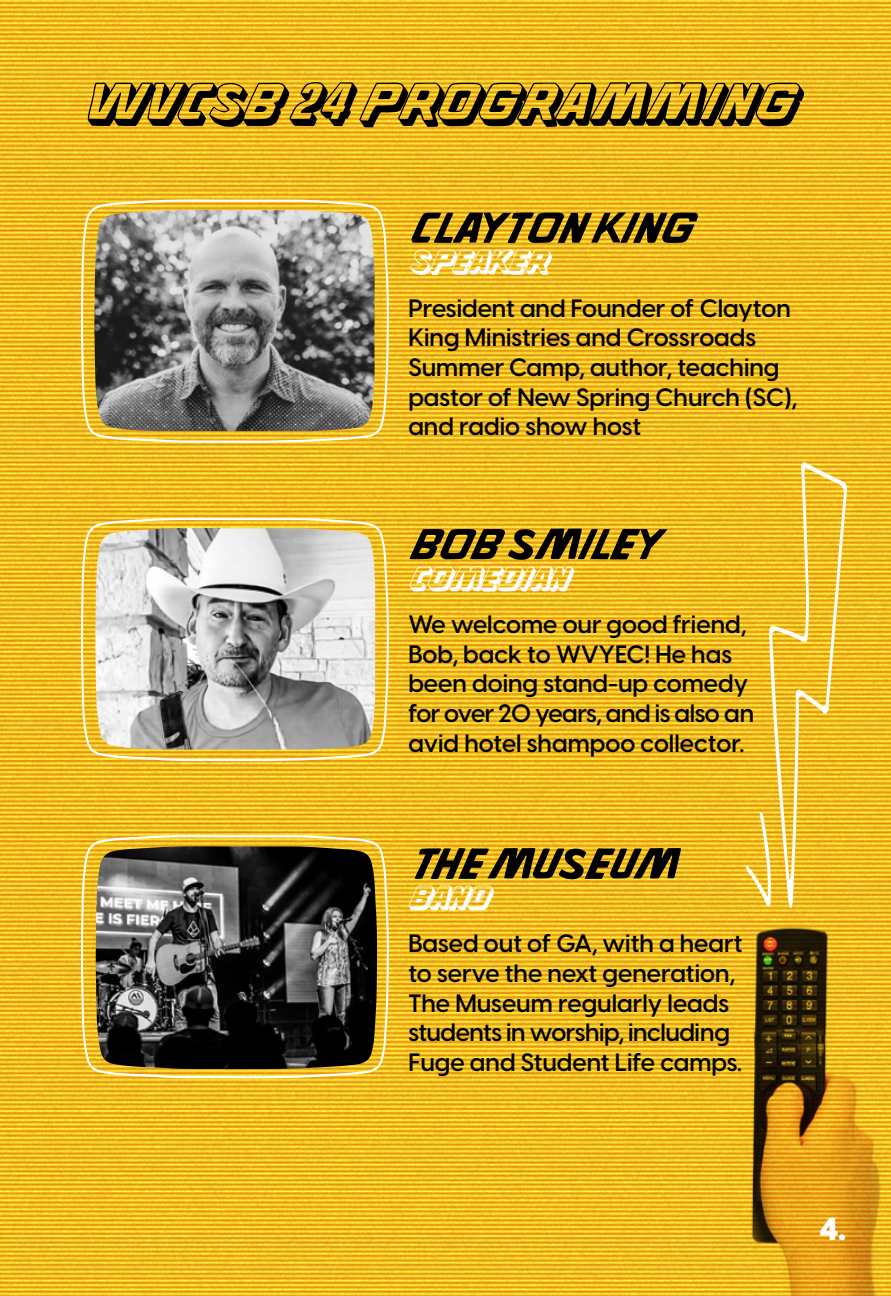
<style>
.page{position:relative;width:891px;height:1296px;background:#fff}
.page>*{position:absolute;margin:0;border:0;box-sizing:border-box;transform-origin:0 0}
.t1{font:63px "CA Kometo";letter-spacing:-.02em;color:#000}
.t2{font:54px "CA Kometo Fill";letter-spacing:-.08em;color:#000}
.t3{font:36px "CA Kometo";letter-spacing:-.03em;color:#fff}
.t4{font:800 31.5px "Visby CF";color:#fff}
.t5{font:600 24.75px/29.7px "Visby CF";color:#000}
</style>
<div class="page">
<img style="left:0;top:0;width:891px;height:1296px">
<img style="left:695px;top:907px;width:196px;height:389px">
<svg style="left:746px;top:461px;width:101px;height:447px;background:#f1c235"></svg>
<svg style="left:81px;top:199px;width:308px;height:244px;background:#f1c646"></svg>
<svg style="left:81px;top:518px;width:308px;height:243px;background:#f2c949"></svg>
<svg style="left:81px;top:835px;width:308px;height:243px;background:#f1c748"></svg>
<img style="left:94px;top:210px;width:281px;height:221px">
<img style="left:96px;top:846px;width:281px;height:223px">
<img style="left:95px;top:528px;width:280px;height:222px">
<p class="t1" style="left:82px;top:64px;width:714px">WVCSB 24 PROGRAMMING</p>
<p class="t2" style="left:408px;top:196px;width:288px">Clayton King</p>
<p class="t3" style="left:408px;top:239px;width:141px">SPEAKER</p>
<p class="t5" style="left:408px;top:291px;width:391px">President and Founder of Clayton<br>King Ministries and Crossroads<br>Summer Camp, author, teaching pastor of New Spring Church (SC), and radio show host</p>
<p class="t2" style="left:408px;top:513px;width:255px">Bob Smiley</p>
<p class="t3" style="left:408px;top:555px;width:162px">COMEDIAN</p>
<p class="t5" style="left:408px;top:608px;width:347px">We welcome our good friend,<br>Bob, back to WVYEC! He has been doing stand-up comedy for over 20 years, and is also an avid hotel shampoo collector.</p>
<p class="t2" style="left:408px;top:832px;width:274px">THE Museum</p>
<p class="t3" style="left:408px;top:875px;width:82px">band</p>
<p class="t5" style="left:408px;top:927px;width:336px">Based out of GA, with a heart to serve the next generation,<br>The Museum regularly leads students in worship, including<br>Fuge and Student Life camps.</p>
<p class="t4" style="left:819px;top:1204px;width:28px">4.</p>
</div>
